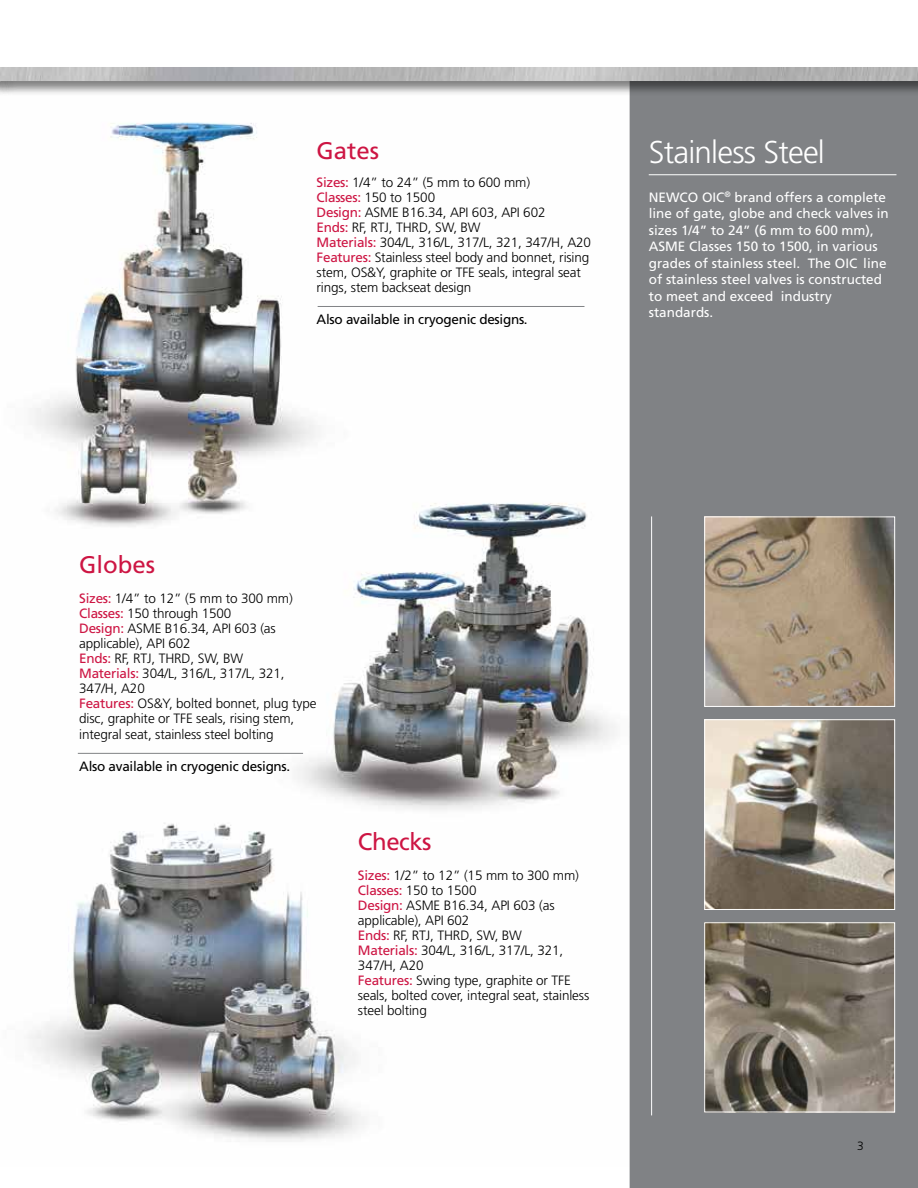
<style>
.page{position:relative;width:918px;height:1188px;background:#fff}
.page>*{position:absolute;margin:0;border:0;box-sizing:border-box;transform-origin:0 0}
.t1{font:300 31.5px "Frutiger LT Std";letter-spacing:-.025em;color:#fff}
.t2{font:24px "Frutiger LT Std";color:#cd1543}
.t3{font:300 13.5px/15px "Frutiger LT Std";letter-spacing:-.01em;color:#000}
.t4{font:13.5px/16.5px "Frutiger LT Std";color:#fff}
.t5{font:13.5px "Frutiger LT Std";letter-spacing:-.02em;color:#000}
.t6{font:300 12px "Frutiger LT Std";color:#000}
.s1{font-weight:400;color:#cd1543}
</style>
<div class="page">
<img style="left:28px;top:96px;width:602px;height:1071px">
<div style="left:630px;top:96px;width:288px;height:1092px;background:#808285"></div>
<img style="left:706px;top:518px;width:187px;height:187px">
<div style="left:704px;top:516px;width:191px;height:191px;border:1px solid #fff"></div>
<img style="left:706px;top:721px;width:187px;height:187px">
<div style="left:704px;top:719px;width:191px;height:191px;border:1px solid #fff"></div>
<img style="left:706px;top:924px;width:187px;height:186px">
<div style="left:704px;top:922px;width:191px;height:190px;border:1px solid #fff"></div>
<hr style="left:649px;top:174px;width:247px;height:1px;background:#fff">
<hr style="left:651px;top:516px;width:1px;height:599px;background:#fff">
<hr style="left:78px;top:753px;width:225px;height:1px;background:#808285">
<div style="left:0;top:66px;width:918px;height:30px;background:#000;opacity:.5"></div>
<img style="left:0;top:68px;width:918px;height:13px">
<hr style="left:318px;top:306px;width:266px;height:1px;background:#808285">
<h2 class="t2" style="left:317px;top:136px;width:64px">Gates</h2>
<p class="t3" style="left:317px;top:175px;width:276px"><span class="s1">Sizes:</span> 1/4” to 24” (5 mm to 600 mm)<br><span class="s1">Classes:</span> 150 to 1500<br><span class="s1">Design:</span> ASME B16.34, API 603, API 602<br><span class="s1">Ends:</span> RF, RTJ, THRD, SW, BW<br><span class="s1">Materials:</span> 304/L, 316/L, 317/L, 321, 347/H, A20<br><span class="s1">Features:</span> Stainless steel body and bonnet, rising stem, OS&amp;Y, graphite or TFE seals, integral seat rings, stem backseat design</p>
<p class="t5" style="left:317px;top:311px;width:213px">Also available in cryogenic designs.</p>
<h1 class="t1" style="left:649px;top:134px;width:178px">Stainless Steel</h1>
<p class="t4" style="left:649px;top:189px;width:242px">NEWCO OIC<sup>®</sup> brand offers a complete line of gate, globe and check valves in sizes 1/4” to 24” (6 mm to 600 mm),<br>ASME Classes 150 to 1500, in various grades of stainless steel. The OIC line of stainless steel valves is constructed to meet and exceed industry standards.</p>
<h2 class="t2" style="left:79px;top:550px;width:78px">Globes</h2>
<p class="t3" style="left:79px;top:591px;width:239px"><span class="s1">Sizes:</span> 1/4” to 12” (5 mm to 300 mm)<br><span class="s1">Classes:</span> 150 through 1500<br><span class="s1">Design:</span> ASME B16.34, API 603 (as applicable), API 602<br><span class="s1">Ends:</span> RF, RTJ, THRD, SW, BW<br><span class="s1">Materials:</span> 304/L, 316/L, 317/L, 321,<br>347/H, A20<br><span class="s1">Features:</span> OS&amp;Y, bolted bonnet, plug type disc, graphite or TFE seals, rising stem,</p>
<p class="t3" style="left:79px;top:727px;width:196px">integral seat, stainless steel bolting</p>
<p class="t5" style="left:79px;top:758px;width:213px">Also available in cryogenic designs.</p>
<h2 class="t2" style="left:358px;top:827px;width:75px">Checks</h2>
<p class="t3" style="left:358px;top:868px;width:233px"><span class="s1">Sizes:</span> 1/2” to 12” (15 mm to 300 mm)<br><span class="s1">Classes:</span> 150 to 1500<br><span class="s1">Design:</span> ASME B16.34, API 603 (as applicable), API 602<br><span class="s1">Ends:</span> RF, RTJ, THRD, SW, BW<br><span class="s1">Materials:</span> 304/L, 316/L, 317/L, 321,<br>347/H, A20<br><span class="s1">Features:</span> Swing type, graphite or TFE seals, bolted cover, integral seat, stainless steel bolting</p>
<p class="t6" style="left:857px;top:1140px;width:8px">3</p>
</div>
